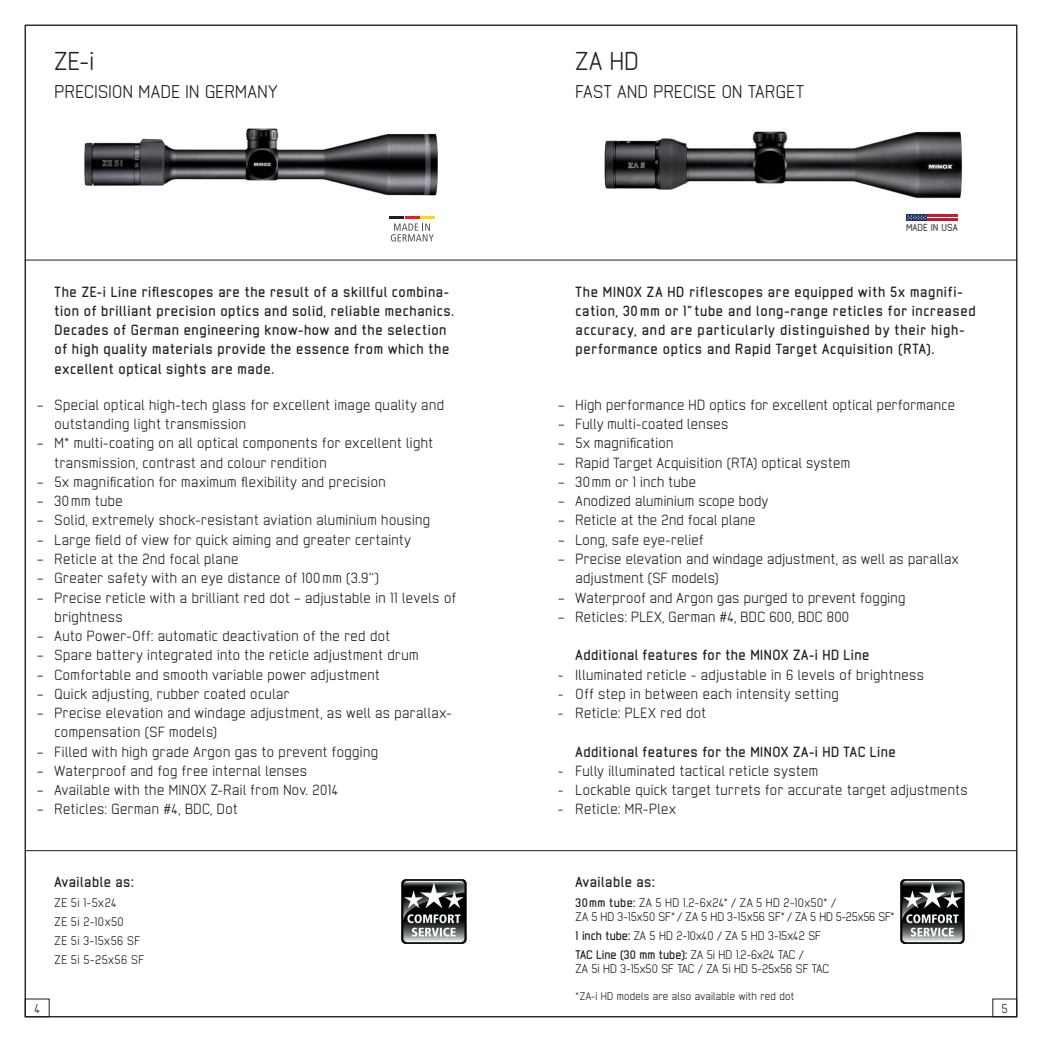
<style>
.page{position:relative;width:1042px;height:1042px;background:#fff}
.page>*{position:absolute;margin:0;border:0;box-sizing:border-box;transform-origin:0 0}
.t1{font:24.5px "Neutraliser Regular Alternate";color:#231f20}
.t2{font:17.5px "Neutraliser Regular Alternate";letter-spacing:.025em;color:#231f20}
._5_Copy_Features{font:14px/19.2px "Neutraliser Regular Alternate";letter-spacing:.035em;color:#231f20}
._5_Copy_Features-2{font:14px/19.2px "Neutraliser Bold Alternate";letter-spacing:.045em;color:#231f20}
._9_Veriegelung_Copy{font:12.25px "Neutraliser Regular Alternate";color:#231f20}
._5_Copy_Features-3{font:11.9px "Neutraliser Regular Alternate";letter-spacing:.005em;color:#231f20}
._5_Copy_Features-4{font:11.9px "Neutraliser Regular Alternate";letter-spacing:.03em;color:#231f20}
._5_Copy_Features-5{font:11.9px "Neutraliser Bold Alternate";color:#231f20}
._5_Copy_Features-6{font:11.9px "Neutraliser Regular Alternate";letter-spacing:.035em;color:#231f20}
._5_Copy_Features-7{font:11.9px "Neutraliser Regular Alternate";letter-spacing:.04em;color:#231f20}
._5_Copy_Features-8{font:10.5px "Neutraliser Regular Alternate";letter-spacing:.02em;color:#231f20}
.t3{font:9.8px "Neutraliser Bold Alternate";color:#4b4c4d}
.s1{font-family:"Neutraliser Bold Alternate"}
.s2{font-family:"Neutraliser Regular Alternate"}
</style>
<div class="page">
<div style="left:992px;top:998px;width:25px;height:19px;border:1px solid #231f20"></div>
<hr style="left:25px;top:260px;width:496px;height:1px;background:#231f20">
<hr style="left:25px;top:850px;width:496px;height:1px;background:#231f20">
<svg style="left:391px;top:223px;width:43px;height:18px"></svg>
<hr style="left:390px;top:216px;width:14px;height:3px;background:#231f20">
<hr style="left:405px;top:216px;width:14px;height:3px;background:#ee1d23">
<hr style="left:420px;top:216px;width:15px;height:3px;background:#ffdc01">
<img style="left:84px;top:128px;width:354px;height:68px">
<img style="left:402px;top:879px;width:64px;height:64px">
<svg style="left:906px;top:214px;width:52px;height:7px"></svg>
<img style="left:900px;top:879px;width:64px;height:64px">
<img style="left:604px;top:131px;width:359px;height:68px">
<hr style="left:521px;top:260px;width:496px;height:1px;background:#231f20">
<hr style="left:521px;top:850px;width:496px;height:1px;background:#231f20">
<p class="t1" style="left:55px;top:47px;width:41px">ZE-i</p>
<p class="t2" style="left:55px;top:81px;width:224px">PRECISION MADE IN GERMANY</p>
<p class="_5_Copy_Features-2" style="left:55px;top:282px;width:401px">The ZE-i Line riflescopes are the result of a skillful combina&shy;tion of brilliant precision optics and solid, reliable mechanics.<br>Decades of German engineering know-how and the selection of high quality materials provide the essence from which the excellent optical sights are made.</p>
<p class="_5_Copy_Features" style="left:55px;top:395px;width:391px;text-indent:-17px">– Special optical high-tech glass for excellent image quality and outstanding light transmission</p>
<p class="_5_Copy_Features" style="left:55px;top:434px;width:380px;text-indent:-17px">– M* multi-coating on all optical components for excellent light transmission, contrast and colour rendition</p>
<p class="_5_Copy_Features" style="left:37px;top:472px;width:350px">– 5x magnification for maximum flexibility and precision</p>
<p class="_5_Copy_Features" style="left:37px;top:491px;width:87px">– 30mm tube</p>
<p class="_5_Copy_Features" style="left:37px;top:511px;width:394px">– Solid, extremely shock-resistant aviation aluminium housing</p>
<p class="_5_Copy_Features" style="left:37px;top:530px;width:375px">– Large field of view for quick aiming and greater certainty</p>
<p class="_5_Copy_Features" style="left:37px;top:549px;width:203px">– Reticle at the 2nd focal plane</p>
<p class="_5_Copy_Features" style="left:37px;top:568px;width:343px">– Greater safety with an eye distance of 100mm (3.9‘‘)</p>
<p class="_5_Copy_Features" style="left:55px;top:588px;width:403px;text-indent:-17px">– Precise reticle with a brilliant red dot – adjustable in 11 levels of brightness</p>
<p class="_5_Copy_Features" style="left:37px;top:626px;width:354px">– Auto Power-Off: automatic deactivation of the red dot</p>
<p class="_5_Copy_Features" style="left:37px;top:645px;width:383px">– Spare battery integrated into the reticle adjustment drum</p>
<p class="_5_Copy_Features" style="left:37px;top:665px;width:344px">– Comfortable and smooth variable power adjustment</p>
<p class="_5_Copy_Features" style="left:37px;top:684px;width:254px">– Quick adjusting, rubber coated ocular</p>
<p class="_5_Copy_Features" style="left:55px;top:703px;width:398px;text-indent:-17px">– Precise elevation and windage adjustment, as well as parallax&shy;compensation (SF models)</p>
<p class="_5_Copy_Features" style="left:37px;top:742px;width:342px">– Filled with high grade Argon gas to prevent fogging</p>
<p class="_5_Copy_Features" style="left:37px;top:761px;width:271px">– Waterproof and fog free internal lenses</p>
<p class="_5_Copy_Features" style="left:37px;top:780px;width:302px">– Available with the MINOX Z-Rail from Nov. 2014</p>
<p class="_5_Copy_Features" style="left:37px;top:799px;width:202px">– Reticles: German #4, BDC, Dot</p>
<p class="_5_Copy_Features-2" style="left:55px;top:872px;width:81px">Available as:</p>
<p class="_5_Copy_Features-3" style="left:55px;top:895px;width:63px">ZE 5i 1-5x24</p>
<p class="_5_Copy_Features-7" style="left:55px;top:915px;width:71px">ZE 5i 2-10x50</p>
<p class="_5_Copy_Features-6" style="left:55px;top:934px;width:87px">ZE 5i 3-15x56 SF</p>
<p class="_5_Copy_Features-6" style="left:55px;top:953px;width:91px">ZE 5i 5-25x56 SF</p>
<p class="t1" style="left:575px;top:47px;width:65px">ZA HD</p>
<p class="t2" style="left:575px;top:81px;width:230px">FAST AND PRECISE ON TARGET</p>
<p class="t3" style="left:906px;top:222px;width:53px">MADE IN USA</p>
<p class="_5_Copy_Features-2" style="left:575px;top:282px;width:401px">The MINOX ZA HD riflescopes are equipped with 5x magnifi&shy;cation, 30 mm or 1“tube and long-range reticles for increased accuracy, and are particularly distinguished by their high&shy;performance optics and Rapid Target Acquisition (RTA).</p>
<p class="_5_Copy_Features" style="left:558px;top:395px;width:398px">– High performance HD optics for excellent optical performance</p>
<p class="_5_Copy_Features" style="left:558px;top:414px;width:172px">– Fully multi-coated lenses</p>
<p class="_5_Copy_Features" style="left:558px;top:434px;width:117px">– 5x magnification</p>
<p class="_5_Copy_Features" style="left:558px;top:453px;width:293px">– Rapid Target Acquisition (RTA) optical system</p>
<p class="_5_Copy_Features" style="left:558px;top:472px;width:139px">– 30mm or 1 inch tube</p>
<p class="_5_Copy_Features" style="left:558px;top:491px;width:212px">– Anodized aluminium scope body</p>
<p class="_5_Copy_Features" style="left:558px;top:511px;width:199px">– Reticle at the 2nd focal plane</p>
<p class="_5_Copy_Features" style="left:558px;top:530px;width:147px">– Long, safe eye-relief</p>
<p class="_5_Copy_Features" style="left:575px;top:549px;width:385px;text-indent:-17px">– Precise elevation and windage adjustment, as well as parallax adjustment (SF models)</p>
<p class="_5_Copy_Features" style="left:558px;top:588px;width:349px">– Waterproof and Argon gas purged to prevent fogging</p>
<p class="_5_Copy_Features" style="left:558px;top:607px;width:292px">– Reticles: PLEX, German #4, BDC 600, BDC 800</p>
<p class="_5_Copy_Features-2" style="left:575px;top:645px;width:295px">Additional features for the MINOX ZA-i HD Line</p>
<p class="_5_Copy_Features" style="left:558px;top:665px;width:367px">- Illuminated reticle - adjustable in 6 levels of brightness</p>
<p class="_5_Copy_Features" style="left:558px;top:684px;width:282px">- Off step in between each intensity setting</p>
<p class="_5_Copy_Features" style="left:558px;top:703px;width:149px">- Reticle: PLEX red dot</p>
<p class="_5_Copy_Features-2" style="left:575px;top:742px;width:322px">Additional features for the MINOX ZA-i HD TAC Line</p>
<p class="_5_Copy_Features" style="left:558px;top:761px;width:262px">- Fully illuminated tactical reticle system</p>
<p class="_5_Copy_Features" style="left:558px;top:780px;width:411px">- Lockable quick target turrets for accurate target adjustments</p>
<p class="_5_Copy_Features" style="left:558px;top:799px;width:119px">- Reticle: MR-Plex</p>
<p class="_5_Copy_Features-2" style="left:575px;top:872px;width:81px">Available as:</p>
<p class="_5_Copy_Features-4" style="left:575px;top:895px;width:262px"><span class="s1">30mm tube:</span> ZA 5 HD 1.2-6x24* / ZA 5 HD 2-10x50* /</p>
<p class="_5_Copy_Features-3" style="left:575px;top:909px;width:320px">ZA 5 HD 3-15x50 SF* / ZA 5 HD 3-15x56 SF* / ZA 5 HD 5-25x56 SF*</p>
<p class="_5_Copy_Features-3" style="left:575px;top:929px;width:247px"><span class="s1">1 inch tube:</span> ZA 5 HD 2-10x40 / ZA 5 HD 3-15x42 SF</p>
<p class="_5_Copy_Features-5" style="left:575px;top:948px;width:230px">TAC Line (30 mm tube): <span class="s2">ZA 5i HD 1.2-6x24 TAC /</span></p>
<p class="_5_Copy_Features-3" style="left:575px;top:962px;width:255px">ZA 5i HD 3-15x50 SF TAC / ZA 5i HD 5-25x56 SF TAC</p>
<p class="_5_Copy_Features-8" style="left:575px;top:990px;width:220px">*ZA-i HD models are also available with red dot</p>
<p class="_9_Veriegelung_Copy" style="left:34px;top:1001px;width:7px">4</p>
<p class="_9_Veriegelung_Copy" style="left:1001px;top:1001px;width:8px">5</p>
</div>
